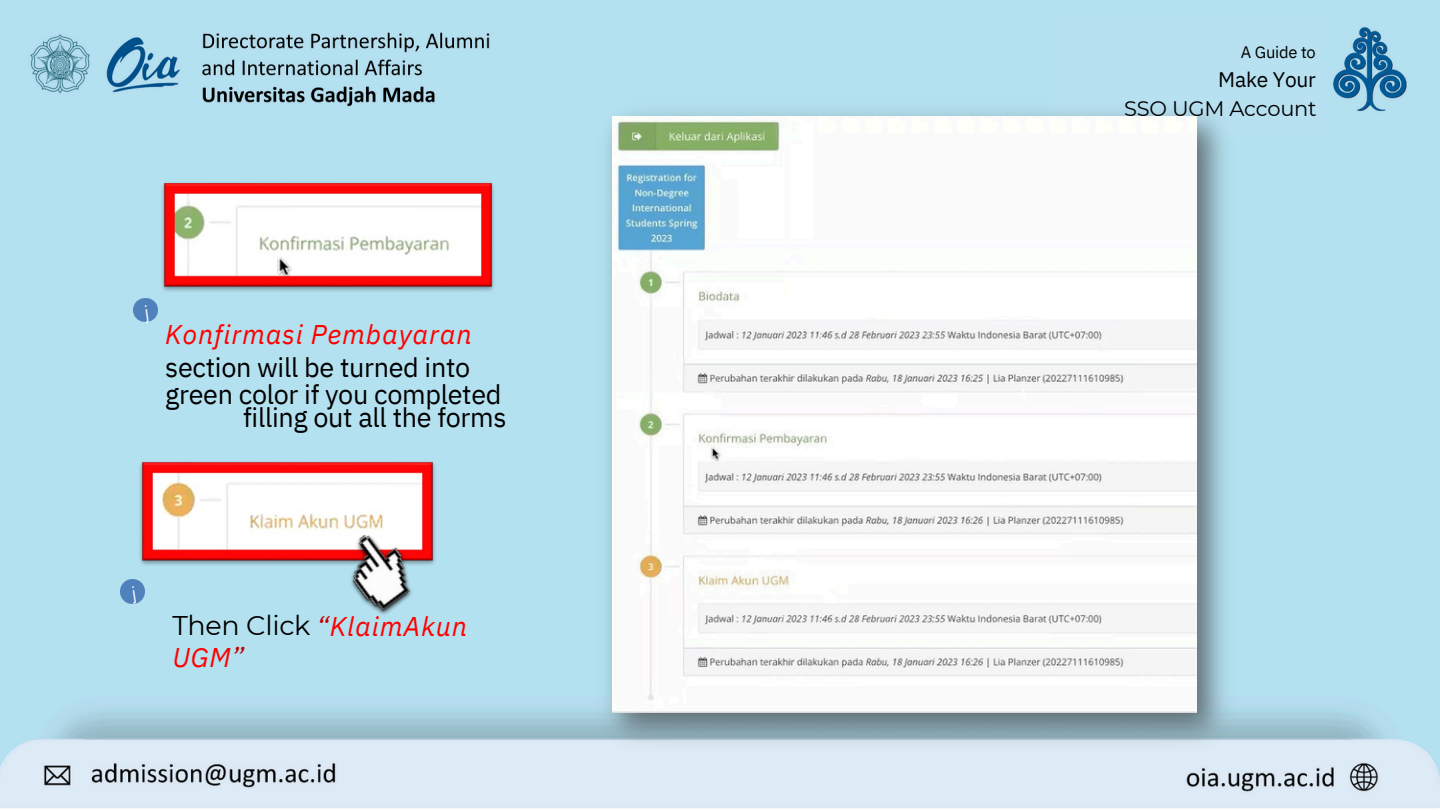
<style>
.page{position:relative;width:1440px;height:810px;background:#fff}
.page>*{position:absolute;margin:0;border:0;box-sizing:border-box;transform-origin:0 0}
.t1{font:27px/32.7px "IBM Plex Sans";letter-spacing:-.01em;color:#000}
.t2{font:27px "Montserrat";letter-spacing:-.01em;color:#000}
.t3{font:italic 27px "IBM Plex Sans";color:#f00}
.t4{font:21px "Montserrat";letter-spacing:-.01em;color:#000}
.t5{font:21px "IBM Plex Sans";letter-spacing:-.01em;color:#000}
.t6{font:16.5px "IBM Plex Sans";letter-spacing:-.01em;color:#000}
.s1{font-style:italic;color:#f00}
.s2{font-family:"IBM Plex Sans";font-style:italic;color:#c00000}
.s3{font-family:"IBM Plex Sans";font-style:italic;color:#f00}
.s4{color:#c00000}
</style>
<div class="page">
<div style="left:0;top:0;width:1440px;height:808px;background:#b4e1f0"></div>
<img style="left:135px;top:458px;width:304px;height:111px">
<div style="left:1053px;top:15px;width:270px;height:123px;background:#b7e1f1"></div>
<img style="left:0;top:687px;width:1438px;height:121px">
<img style="left:589px;top:93px;width:655px;height:666px">
<img style="left:612px;top:116px;width:585px;height:597px">
<img style="left:133px;top:298px;width:24px;height:24px">
<img style="left:157px;top:179px;width:341px;height:117px">
<img style="left:332px;top:529px;width:98px;height:98px">
<img style="left:121px;top:580px;width:24px;height:23px">
<svg style="left:128px;top:586px;width:11px;height:18px"></svg>
<svg style="left:140px;top:305px;width:12px;height:18px"></svg>
<p class="t1" style="left:165px;top:318px;width:308px"><span class="s1">Konfirmasi Pembayaran </span>section will be turned into</p>
<p class="t1" style="left:165px;top:377px;width:338px">green color if you completed</p>
<h2 class="t1" style="left:243px;top:401px;width:265px">filling out all the forms</h2>
<p class="t2" style="left:172px;top:608px;width:296px">Then Click <span class="s2">“</span><span class="s3">KlaimAkun</span></p>
<p class="t3" style="left:172px;top:640px;width:73px">UGM<span class="s4">”</span></p>
<p class="t6" style="left:1241px;top:42px;width:77px">A Guide to</p>
<p class="t5" style="left:1218px;top:65px;width:99px">Make Your</p>
<p class="t4" style="left:1124px;top:96px;width:194px">SSO UGM Account</p>
</div>
